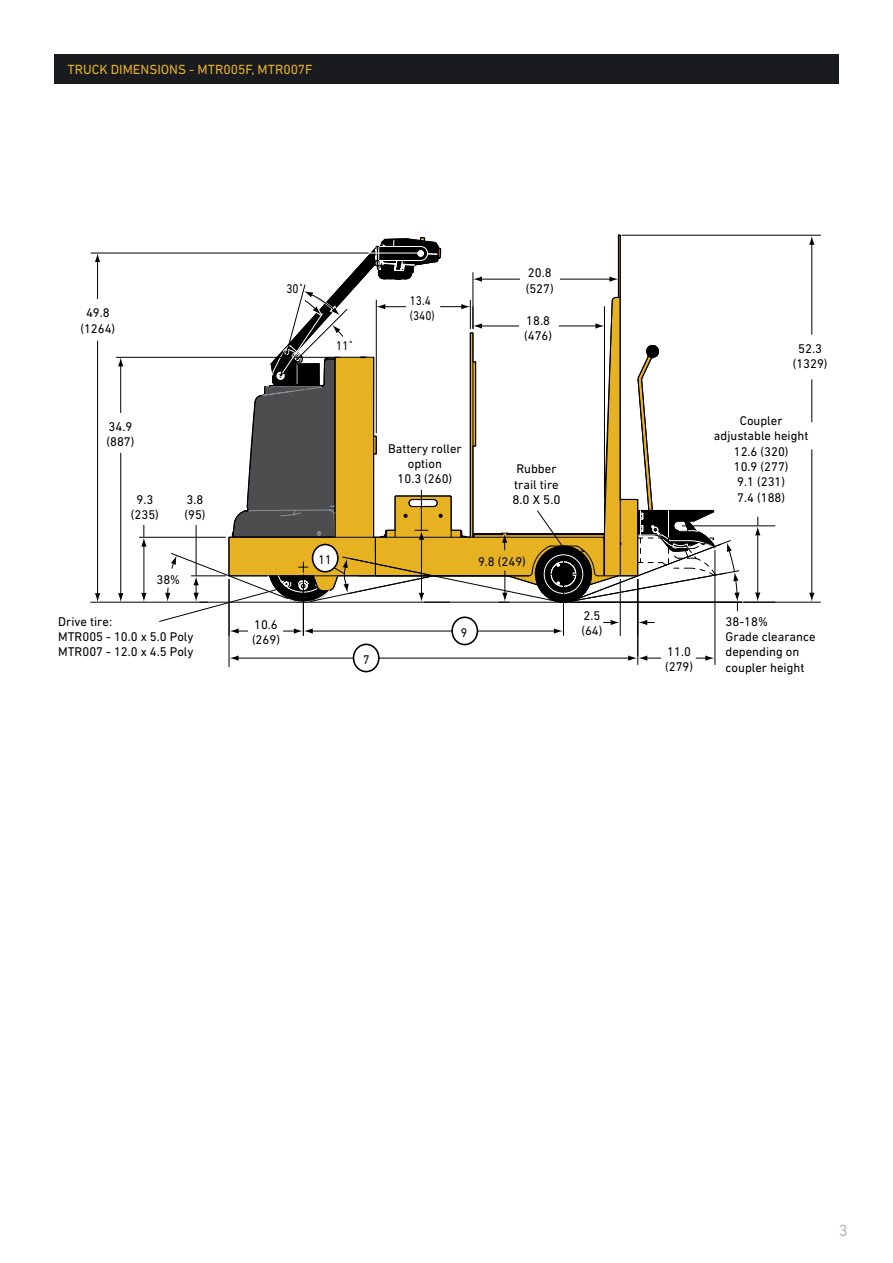
<style>
.page{position:relative;width:893px;height:1263px;background:#fff}
.page>*{position:absolute;margin:0;border:0;box-sizing:border-box;transform-origin:0 0}
.t1{font:16.5px "DIN Next LT Pro";color:#b4b6b8}
.t2{font:13.5px "DIN Next LT Pro";color:#e7b222}
.t3{font:12.75px/15.5px "DIN Next LT Pro";color:#000}
.t4{font:12.75px/15.5px "DIN Next LT Pro";color:#000;scale:.88 1}
.t5{font:12.75px "DIN Next LT Pro";color:#000;scale:.93 1}
</style>
<div class="page">
<div style="left:54px;top:54px;width:785px;height:30px;background:#1a1b1e"></div>
<hr style="left:563px;top:591px;width:1px;height:44px;background:#000">
<hr style="left:682px;top:525px;width:93px;height:1px;background:#000">
<hr style="left:757px;top:534px;width:1px;height:60px;background:#000">
<svg style="left:755px;top:592px;width:5px;height:9px"></svg>
<hr style="left:745px;top:602px;width:75px;height:1px;background:#000">
<hr style="left:622px;top:235px;width:198px;height:1px;background:#000">
<hr style="left:811px;top:450px;width:1px;height:144px;background:#000">
<hr style="left:811px;top:380px;width:1px;height:42px;background:#000">
<hr style="left:811px;top:243px;width:1px;height:91px;background:#000">
<svg style="left:809px;top:593px;width:5px;height:9px"></svg>
<svg style="left:809px;top:236px;width:5px;height:9px"></svg>
<hr style="left:229px;top:579px;width:1px;height:88px;background:#000">
<hr style="left:237px;top:658px;width:393px;height:1px;background:#000">
<svg style="left:230px;top:655px;width:9px;height:6px"></svg>
<hr style="left:637px;top:579px;width:1px;height:86px;background:#000">
<hr style="left:714px;top:550px;width:1px;height:115px;background:#000">
<svg style="left:628px;top:655px;width:33px;height:6px"></svg>
<svg style="left:696px;top:655px;width:18px;height:6px"></svg>
<hr style="left:620px;top:579px;width:1px;height:56px;background:#000">
<hr style="left:303px;top:575px;width:1px;height:60px;background:#000">
<hr style="left:139px;top:537px;width:86px;height:1px;background:#000">
<hr style="left:143px;top:545px;width:1px;height:50px;background:#000">
<svg style="left:141px;top:593px;width:6px;height:9px"></svg>
<hr style="left:91px;top:602px;width:655px;height:1px;background:#000">
<hr style="left:116px;top:357px;width:221px;height:1px;background:#000">
<hr style="left:120px;top:453px;width:1px;height:142px;background:#000">
<svg style="left:118px;top:593px;width:5px;height:9px"></svg>
<hr style="left:120px;top:364px;width:1px;height:49px;background:#000">
<svg style="left:118px;top:357px;width:5px;height:9px"></svg>
<hr style="left:91px;top:253px;width:278px;height:1px;background:#000">
<hr style="left:97px;top:341px;width:1px;height:254px;background:#000">
<svg style="left:95px;top:593px;width:5px;height:9px"></svg>
<hr style="left:97px;top:260px;width:1px;height:39px;background:#000">
<svg style="left:95px;top:253px;width:5px;height:9px"></svg>
<div style="left:451px;top:616px;width:27px;height:29px;border:2px solid #000;border-radius:50%"></div>
<div style="left:353px;top:644px;width:26px;height:28px;background:#fff;border-radius:50%"></div>
<div style="left:353px;top:643px;width:27px;height:29px;border:2px solid #000;border-radius:50%"></div>
<svg style="left:141px;top:525px;width:6px;height:21px"></svg>
<svg style="left:755px;top:517px;width:5px;height:18px"></svg>
<svg style="left:158px;top:235px;width:582px;height:399px"></svg>
<p class="t2" style="left:68px;top:62px;width:247px">TRUCK DIMENSIONS - MTR005F, MTR007F</p>
<p class="t3" style="left:80px;top:305px;width:36px;text-align:center">49.8 (1264)</p>
<p class="t3" style="left:107px;top:419px;width:29px">34.9 (887)</p>
<p class="t3" style="left:131px;top:492px;width:29px;text-align:center">9.3 (235)</p>
<p class="t3" style="left:185px;top:491px;width:23px">3.8 (95)</p>
<p class="t3" style="left:157px;top:571px;width:25px">38%</p>
<p class="t3" style="left:58px;top:613px;width:137px">Drive tire:<br>MTR005 - 10.0 x 5.0 Poly<br>MTR007 - 12.0 x 4.5 Poly</p>
<p class="t4" style="left:286px;top:281px;width:21px">30˚</p>
<p class="t4" style="left:336px;top:338px;width:21px">11˚</p>
<p class="t4" style="left:410px;top:293px;width:30px">13.4 (340)</p>
<p class="t3" style="left:526px;top:265px;width:29px">20.8 (527)</p>
<p class="t3" style="left:524px;top:313px;width:29px">18.8 (476)</p>
<p class="t3" style="left:252px;top:616px;width:29px">10.6 (269)</p>
<p class="t5" style="left:319px;top:552px;width:15px">11</p>
<p class="t3" style="left:388px;top:440px;width:75px;text-align:center">Battery roller option<br>10.3 (260)</p>
<p class="t3" style="left:512px;top:461px;width:50px;text-align:center">Rubber trail tire<br>8.0 X 5.0</p>
<p class="t3" style="left:478px;top:554px;width:49px">9.8 (249)</p>
<p class="t5" style="left:363px;top:652px;width:8px">7</p>
<p class="t5" style="left:461px;top:625px;width:8px">9</p>
<p class="t3" style="left:581px;top:607px;width:23px">2.5 (64)</p>
<p class="t3" style="left:793px;top:341px;width:36px;text-align:center">52.3 (1329)</p>
<p class="t3" style="left:714px;top:413px;width:96px;text-align:center">Coupler adjustable height<br>12.6 (320)<br>10.9 (277)<br>9.1 (231)<br>7.4 (188)</p>
<p class="t3" style="left:665px;top:643px;width:29px">11.0 (279)</p>
<p class="t3" style="left:726px;top:613px;width:91px">38-18%<br>Grade clearance depending on coupler height</p>
<p class="t1" style="left:839px;top:1221px;width:10px">3</p>
</div>
